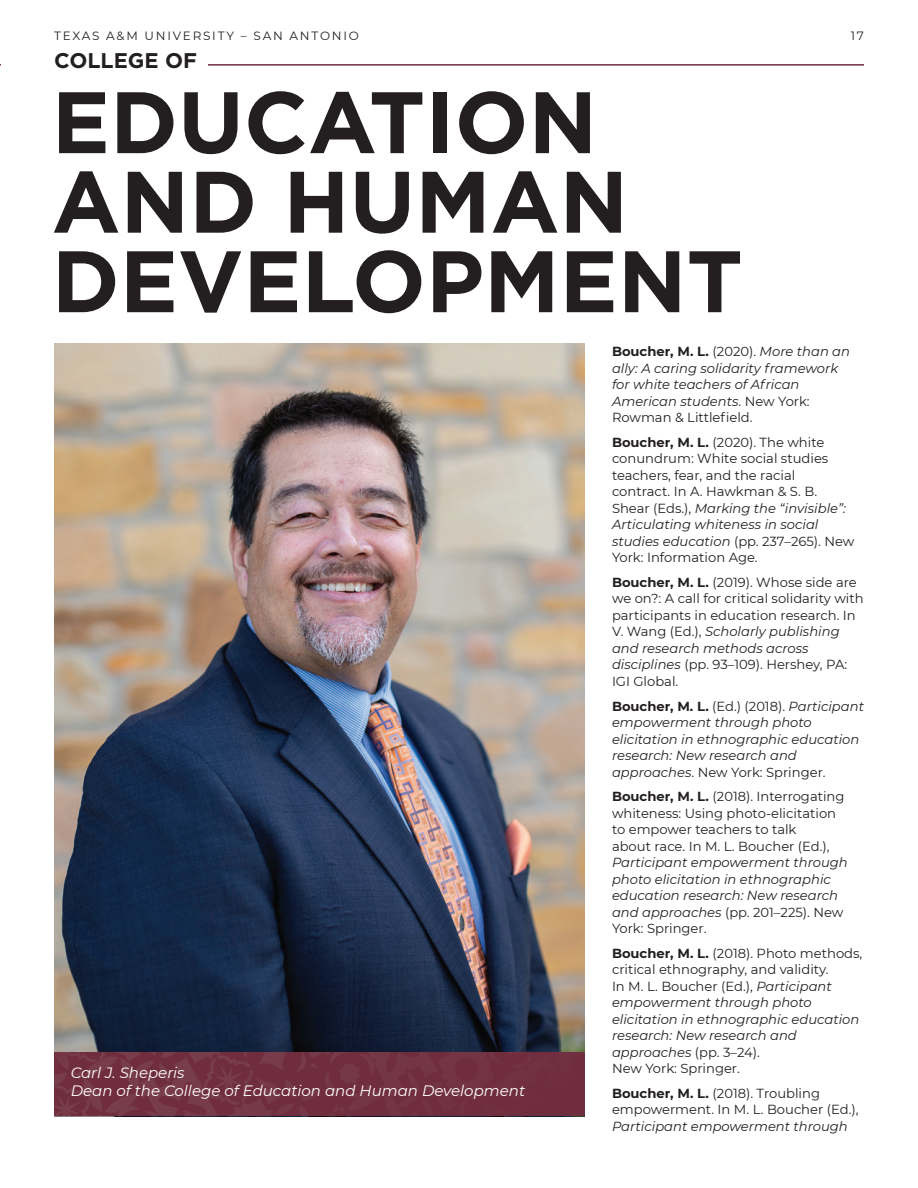
<style>
.page{position:relative;width:918px;height:1188px;background:#fff}
.page>*{position:absolute;margin:0;border:0;box-sizing:border-box;transform-origin:0 0}
.t1{font:700 87px/79.5px "Gotham";color:#231f20}
.t2{font:700 21.15px "Gotham";color:#231f20}
.t3{font:italic 15px/18px "Montserrat";color:#fff}
.t4{font:italic 13.2px/16.5px "Montserrat";color:#231f20}
.t5{font:13.2px/16.5px "Montserrat";color:#231f20}
.t6{font:12px "Montserrat";letter-spacing:.15em;color:#231f20}
.s1{font-weight:700;font-style:normal}
.s2{font-style:normal}
.s3{font-weight:700}
.s4{font-style:italic}
</style>
<div class="page">
<hr style="left:0;top:64px;width:864px;height:2px;background:#702d3d">
<img style="left:55px;top:344px;width:530px;height:709px">
<div style="left:2px;top:53px;width:206px;height:26px;background:#fff"></div>
<img style="left:55px;top:1053px;width:529px;height:64px">
<p class="t6" style="left:54px;top:28px;width:307px">TEXAS A&amp;M UNIVERSITY – SAN ANTONIO</p>
<p class="t6" style="left:851px;top:28px;width:15px">17</p>
<h2 class="t2" style="left:54px;top:48px;width:144px">COLLEGE OF</h2>
<h1 class="t1" style="left:52px;top:80px;width:693px">EDUCATION<br>AND HUMAN<br>DEVELOPMENT</h1>
<p class="t3" style="left:71px;top:1063px;width:456px">Carl J. Sheperis<br>Dean of the College of Education and Human Development</p>
<p class="t4" style="left:612px;top:343px;width:240px"><span class="s1">Boucher, M. L.</span> <span class="s2">(2020).</span> More than an ally: A caring solidarity framework for white teachers of African<br>American students<span class="s2">. New York:<br>Rowman &amp; Littlefield.</span></p>
<p class="t5" style="left:612px;top:433px;width:244px"><span class="s3">Boucher, M. L.</span> (2020). The white conundrum: White social studies teachers, fear, and the racial contract. In A. Hawkman &amp; S. B.<br>Shear (Eds.), <span class="s4">Marking the “invisible”:<br>Articulating whiteness in social studies education</span> (pp. 237–265). New<br>York: Information Age.</p>
<p class="t5" style="left:612px;top:574px;width:253px"><span class="s3">Boucher, M. L.</span> (2019). Whose side are we on?: A call for critical solidarity with participants in education research. In V. Wang (Ed.), <span class="s4">Scholarly publishing and research methods across disciplines</span> (pp. 93–109). Hershey, PA:<br>IGI Global.</p>
<p class="t4" style="left:612px;top:697px;width:254px"><span class="s1">Boucher, M. L.</span> <span class="s2">(Ed.) (2018).</span> Participant empowerment through photo elicitation in ethnographic education research: New research and approaches<span class="s2">. New York: Springer.</span></p>
<p class="t5" style="left:612px;top:788px;width:234px"><span class="s3">Boucher, M. L.</span> (2018). Interrogating whiteness: Using photo-elicitation to empower teachers to talk<br>about race. In M. L. Boucher (Ed.),</p>
<p class="t4" style="left:612px;top:854px;width:237px">Participant empowerment through photo elicitation in ethnographic education research: New research and approaches <span class="s2">(pp. 201–225). New<br>York: Springer.</span></p>
<p class="t4" style="left:612px;top:944px;width:252px"><span class="s1">Boucher, M. L.</span> <span class="s2">(2018). Photo methods, critical ethnography, and validity.<br>In M. L. Boucher (Ed.),</span> Participant empowerment through photo elicitation in ethnographic education research: New research and approaches <span class="s2">(pp. 3–24).<br>New York: Springer.</span></p>
<p class="t5" style="left:612px;top:1084px;width:248px"><span class="s3">Boucher, M. L.</span> (2018). Troubling empowerment. In M. L. Boucher (Ed.),</p>
<p class="t4" style="left:612px;top:1117px;width:237px">Participant empowerment through</p>
</div>
